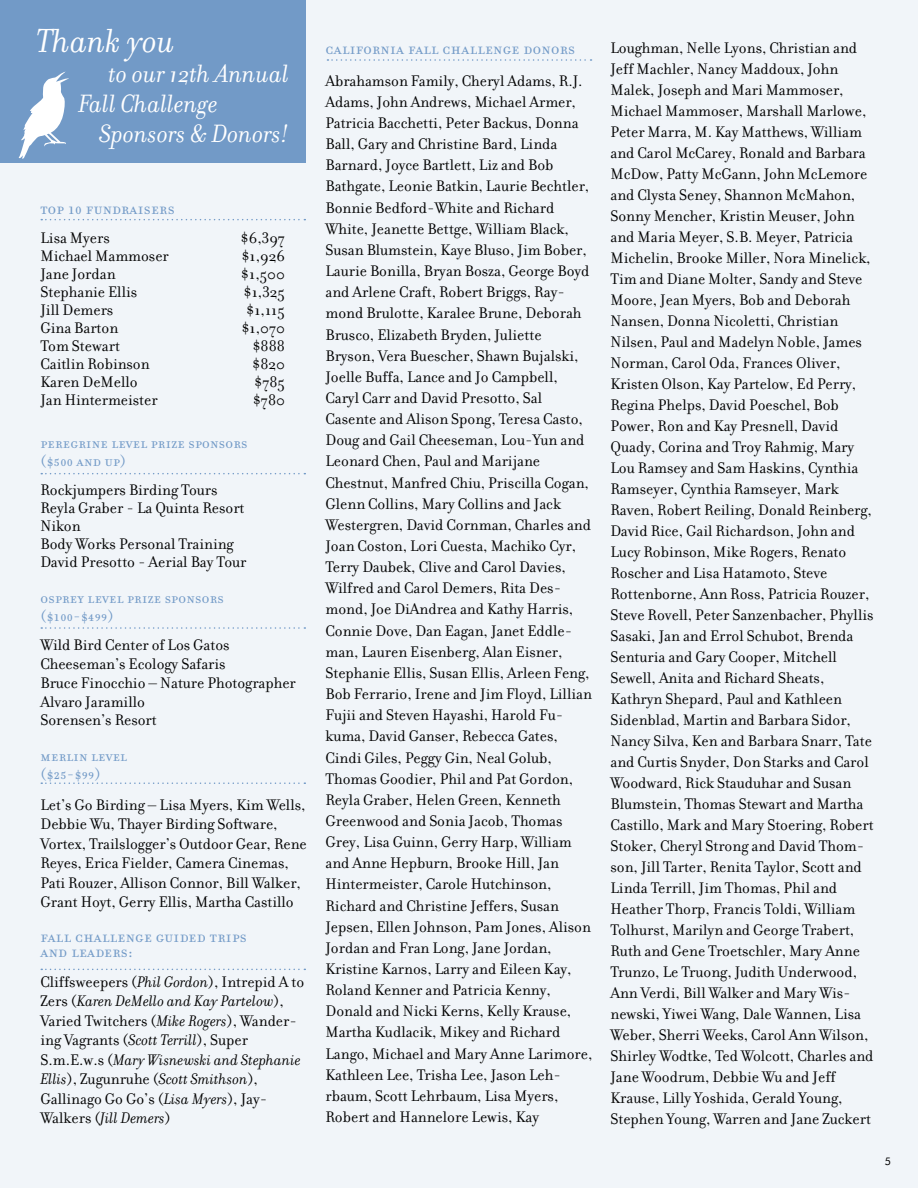
<style>
.page{position:relative;width:918px;height:1188px;background:#f1f5f9}
.page>*{position:absolute;margin:0;border:0;box-sizing:border-box;transform-origin:0 0}
.t1{font:italic 36px "Filosofia";color:#fff}
.t2{font:italic 27px/30px "Filosofia";color:#fff}
.t3{font:18px/15px "Filosofia Small Caps";letter-spacing:.02em;color:#729ac7}
.t4{font:16.5px/21px "Filosofia";color:#000}
.t5{font:16.5px/18px "Filosofia Small Caps";letter-spacing:.02em;color:#729ac7}
.s1{font-style:italic}
</style>
<div class="page">
<div style="left:0;top:0;width:305px;height:164px;background:#729ac7"></div>
<svg style="left:18px;top:72px;width:51px;height:87px"></svg>
<svg style="left:327px;top:59px;width:265px;height:2px"></svg>
<svg style="left:41px;top:219px;width:264px;height:1px"></svg>
<svg style="left:41px;top:473px;width:264px;height:1px"></svg>
<svg style="left:41px;top:627px;width:264px;height:2px"></svg>
<svg style="left:41px;top:782px;width:264px;height:2px"></svg>
<svg style="left:41px;top:969px;width:264px;height:1px"></svg>
<h1 class="t1" style="left:36px;top:22px;width:141px">Thank you</h1>
<h2 class="t2" style="left:79px;top:59px;width:212px;text-indent:30px">to our 12th Annual<br>Fall Challenge</h2>
<h2 class="t2" style="left:99px;top:119px;width:191px">Sponsors &amp; Donors!</h2>
<p class="t3" style="left:40px;top:201px;width:135px">top 10 fundraisers</p>
<p class="t4" style="left:40px;top:227px;width:71px">Lisa Myers</p>
<p class="t4" style="left:241px;top:227px;width:46px">$6,397</p>
<p class="t4" style="left:40px;top:245px;width:130px">Michael Mammoser</p>
<p class="t4" style="left:242px;top:245px;width:45px">$1,926</p>
<p class="t4" style="left:40px;top:263px;width:77px">Jane Jordan</p>
<p class="t4" style="left:241px;top:263px;width:45px">$1,500</p>
<p class="t4" style="left:40px;top:281px;width:98px">Stephanie Ellis</p>
<p class="t4" style="left:244px;top:281px;width:43px">$1,325</p>
<p class="t4" style="left:40px;top:299px;width:74px">Jill Demers</p>
<p class="t4" style="left:247px;top:299px;width:40px">$1,115</p>
<p class="t4" style="left:40px;top:317px;width:79px">Gina Barton</p>
<p class="t4" style="left:242px;top:317px;width:45px">$1,070</p>
<p class="t4" style="left:40px;top:335px;width:81px">Tom Stewart</p>
<p class="t4" style="left:253px;top:335px;width:34px">$888</p>
<p class="t4" style="left:40px;top:353px;width:111px">Caitlin Robinson</p>
<p class="t4" style="left:253px;top:353px;width:34px">$820</p>
<p class="t4" style="left:40px;top:371px;width:99px">Karen DeMello</p>
<p class="t4" style="left:255px;top:371px;width:32px">$785</p>
<p class="t4" style="left:40px;top:389px;width:119px">Jan Hintermeister</p>
<p class="t4" style="left:253px;top:389px;width:33px">$780</p>
<p class="t5" style="left:40px;top:434px;width:208px">peregrine level prize sponsors ($500 and up)</p>
<p class="t4" style="left:40px;top:481px;width:207px;line-height:18px">Rockjumpers Birding Tours<br>Reyla Graber - La Quinta Resort<br>Nikon<br>Body Works Personal Training<br>David Presotto - Aerial Bay Tour</p>
<p class="t5" style="left:40px;top:589px;width:185px">osprey level prize sponsors ($100-$499)</p>
<p class="t4" style="left:40px;top:636px;width:257px;line-height:18.8px">Wild Bird Center of Los Gatos<br>Cheeseman’s Ecology Safaris<br>Bruce Finocchio – Nature Photographer<br>Alvaro Jaramillo<br>Sorensen’s Resort</p>
<p class="t5" style="left:40px;top:748px;width:88px">merlin level ($25-$99)</p>
<p class="t4" style="left:40px;top:795px;width:268px;line-height:19.5px">Let’s Go Birding – Lisa Myers, Kim Wells, Debbie Wu, Thayer Birding Software, Vortex, Trailslogger’s Outdoor Gear, Rene Reyes, Erica Fielder, Camera Cinemas, Pati Rouzer, Allison Connor, Bill Walker, Grant Hoyt, Gerry Ellis, Martha Castillo</p>
<p class="t3" style="left:40px;top:929px;width:208px">fall challenge guided trips and leaders:</p>
<p class="t4" style="left:40px;top:972px;width:265px;line-height:19.5px">Cliffsweepers (<span class="s1">Phil Gordon</span>), Intrepid A to Zers (<span class="s1">Karen DeMello and Kay Partelow</span>), Varied Twitchers (<span class="s1">Mike Rogers</span>), Wander&shy;ing Vagrants (<span class="s1">Scott Terrill</span>), Super S.m.E.w.s (<span class="s1">Mary Wisnewski and Stephanie Ellis</span>), Zugunruhe (<span class="s1">Scott Smithson</span>), Gallinago Go Go’s (<span class="s1">Lisa Myers</span>), Jay-Walkers (<span class="s1">Jill Demers</span>)</p>
<p class="t3" style="left:326px;top:41px;width:251px">california fall challenge donors</p>
<p class="t4" style="left:326px;top:70px;width:269px">Abrahamson Family, Cheryl Adams, R.J.<br>Adams, John Andrews, Michael Armer, Patricia Bacchetti, Peter Backus, Donna Ball, Gary and Christine Bard, Linda Barnard, Joyce Bartlett, Liz and Bob Bathgate, Leonie Batkin, Laurie Bechtler, Bonnie Bedford-White and Richard White, Jeanette Bettge, William Black, Susan Blumstein, Kaye Bluso, Jim Bober, Laurie Bonilla, Bryan Bosza, George Boyd and Arlene Craft, Robert Briggs, Ray&shy;mond Brulotte, Karalee Brune, Deborah Brusco, Elizabeth Bryden, Juliette Bryson, Vera Buescher, Shawn Bujalski, Joelle Buffa, Lance and Jo Campbell, Caryl Carr and David Presotto, Sal Casente and Alison Spong, Teresa Casto, Doug and Gail Cheeseman, Lou-Yun and Leonard Chen, Paul and Marijane Chestnut, Manfred Chiu, Priscilla Cogan, Glenn Collins, Mary Collins and Jack Westergren, David Cornman, Charles and Joan Coston, Lori Cuesta, Machiko Cyr, Terry Daubek, Clive and Carol Davies, Wilfred and Carol Demers, Rita Des&shy;mond, Joe DiAndrea and Kathy Harris, Connie Dove, Dan Eagan, Janet Eddle&shy;man, Lauren Eisenberg, Alan Eisner, Stephanie Ellis, Susan Ellis, Arleen Feng, Bob Ferrario, Irene and Jim Floyd, Lillian Fujii and Steven Hayashi, Harold Fu&shy;kuma, David Ganser, Rebecca Gates, Cindi Giles, Peggy Gin, Neal Golub, Thomas Goodier, Phil and Pat Gordon, Reyla Graber, Helen Green, Kenneth Greenwood and Sonia Jacob, Thomas Grey, Lisa Guinn, Gerry Harp, William and Anne Hepburn, Brooke Hill, Jan Hintermeister, Carole Hutchinson, Richard and Christine Jeffers, Susan Jepsen, Ellen Johnson, Pam Jones, Alison Jordan and Fran Long, Jane Jordan, Kristine Karnos, Larry and Eileen Kay, Roland Kenner and Patricia Kenny, Donald and Nicki Kerns, Kelly Krause, Martha Kudlacik, Mikey and Richard Lango, Michael and Mary Anne Larimore, Kathleen Lee, Trisha Lee, Jason Leh&shy;rbaum, Scott Lehrbaum, Lisa Myers, Robert and Hannelore Lewis, Kay</p>
<p class="t4" style="left:610px;top:37px;width:265px">Loughman, Nelle Lyons, Christian and Jeff Machler, Nancy Maddoux, John Malek, Joseph and Mari Mammoser, Michael Mammoser, Marshall Marlowe, Peter Marra, M. Kay Matthews, William and Carol McCarey, Ronald and Barbara McDow, Patty McGann, John McLemore and Clysta Seney, Shannon McMahon, Sonny Mencher, Kristin Meuser, John and Maria Meyer, S.B. Meyer, Patricia Michelin, Brooke Miller, Nora Minelick, Tim and Diane Molter, Sandy and Steve Moore, Jean Myers, Bob and Deborah Nansen, Donna Nicoletti, Christian Nilsen, Paul and Madelyn Noble, James Norman, Carol Oda, Frances Oliver, Kristen Olson, Kay Partelow, Ed Perry, Regina Phelps, David Poeschel, Bob Power, Ron and Kay Presnell, David Quady, Corina and Troy Rahmig, Mary Lou Ramsey and Sam Haskins, Cynthia Ramseyer, Cynthia Ramseyer, Mark Raven, Robert Reiling, Donald Reinberg, David Rice, Gail Richardson, John and Lucy Robinson, Mike Rogers, Renato Roscher and Lisa Hatamoto, Steve Rottenborne, Ann Ross, Patricia Rouzer, Steve Rovell, Peter Sanzenbacher, Phyllis Sasaki, Jan and Errol Schubot, Brenda Senturia and Gary Cooper, Mitchell Sewell, Anita and Richard Sheats, Kathryn Shepard, Paul and Kathleen Sidenblad, Martin and Barbara Sidor, Nancy Silva, Ken and Barbara Snarr, Tate and Curtis Snyder, Don Starks and Carol Woodward, Rick Stauduhar and Susan Blumstein, Thomas Stewart and Martha Castillo, Mark and Mary Stoering, Robert Stoker, Cheryl Strong and David Thom&shy;son, Jill Tarter, Renita Taylor, Scott and Linda Terrill, Jim Thomas, Phil and Heather Thorp, Francis Toldi, William Tolhurst, Marilyn and George Trabert, Ruth and Gene Troetschler, Mary Anne Trunzo, Le Truong, Judith Underwood, Ann Verdi, Bill Walker and Mary Wis&shy;newski, Yiwei Wang, Dale Wannen, Lisa Weber, Sherri Weeks, Carol Ann Wilson, Shirley Wodtke, Ted Wolcott, Charles and Jane Woodrum, Debbie Wu and Jeff Krause, Lilly Yoshida, Gerald Young, Stephen Young, Warren and Jane Zuckert</p>
</div>
